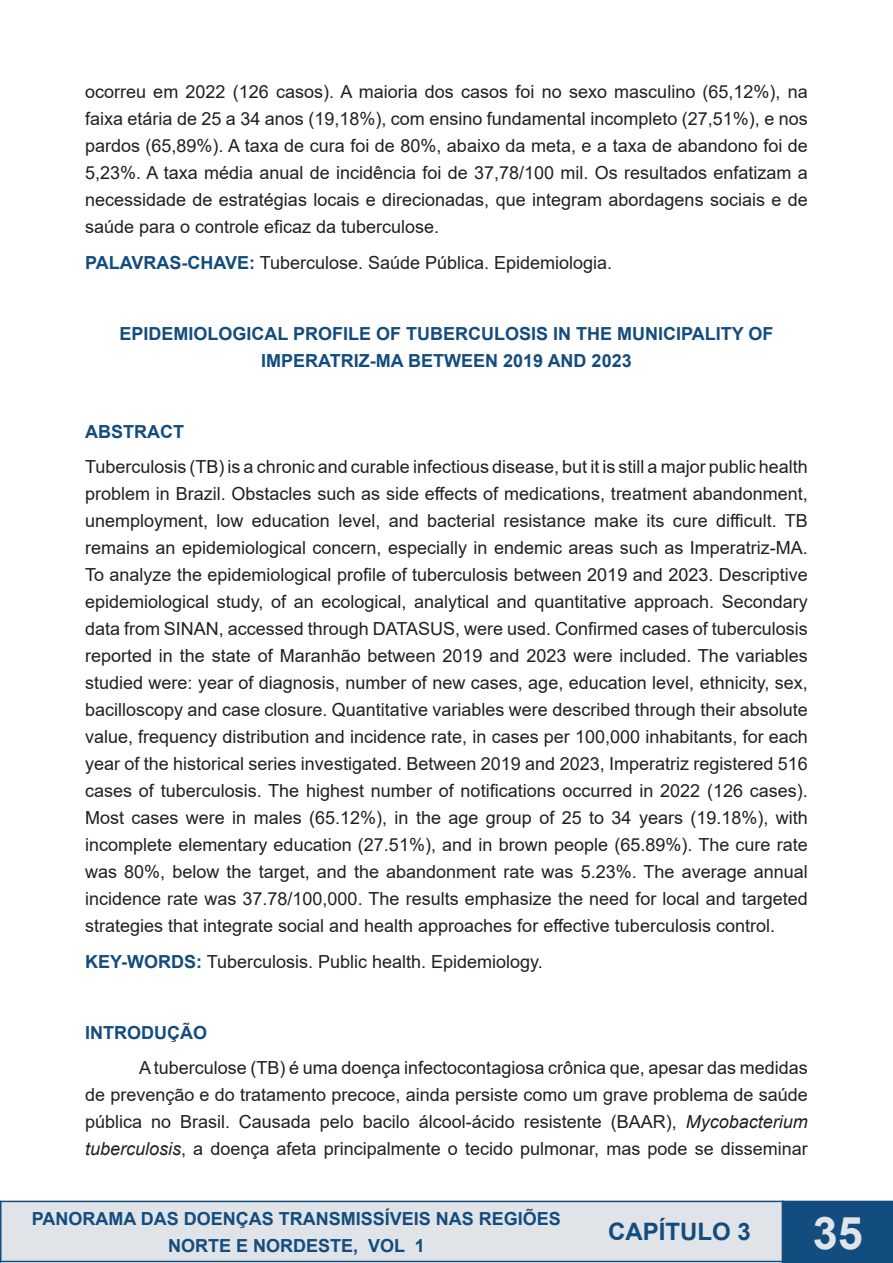
<style>
.page{position:relative;width:893px;height:1263px;background:#fff}
.page>*{position:absolute;margin:0;border:0;box-sizing:border-box;transform-origin:0 0}
.t1{font:700 45px "Arial";color:#e0e3e7}
.t2{font:700 24px "Arial";color:#134c7e}
.paragraph{font:18px/27px "Arial";color:#231f20;text-align:justify}
.t3{font:700 18px/27px "Arial";color:#134c7e;text-align:center}
.s1{font-weight:700;color:#134c7e}
.s2{font-style:italic}
</style>
<div class="page">
<div style="left:1px;top:1201px;width:782px;height:60px;background:#e0e3e7"></div>
<div style="left:0;top:1201px;width:784px;height:61px;border:2px solid #134c7e"></div>
<svg style="left:0;top:1201px;width:1px;height:62px"></svg>
<div style="left:782px;top:1201px;width:111px;height:62px;background:#134c7e"></div>
<p class="paragraph" style="left:85px;top:78px;width:724px">ocorreu em 2022 (126 casos). A maioria dos casos foi no sexo masculino (65,12%), na faixa etária de 25 a 34 anos (19,18%), com ensino fundamental incompleto (27,51%), e nos pardos (65,89%). A taxa de cura foi de 80%, abaixo da meta, e a taxa de abandono foi de 5,23%. A taxa média anual de incidência foi de 37,78/100 mil. Os resultados enfatizam a necessidade de estratégias locais e direcionadas, que integram abordagens sociais e de saúde para o controle eficaz da tuberculose.</p>
<p class="paragraph" style="left:85px;top:249px;width:529px"><span class="s1">PALAVRAS-CHAVE:</span> Tuberculose. Saúde Pública. Epidemiologia.</p>
<p class="t3" style="left:119px;top:320px;width:656px">EPIDEMIOLOGICAL PROFILE OF TUBERCULOSIS IN THE MUNICIPALITY OF<br>IMPERATRIZ-MA BETWEEN 2019 AND 2023</p>
<p class="t3" style="left:85px;top:418px;width:100px">ABSTRACT</p>
<p class="paragraph" style="left:85px;top:453px;width:724px">Tuberculosis (TB) is a chronic and curable infectious disease, but it is still a major public health problem in Brazil. Obstacles such as side effects of medications, treatment abandonment, unemployment, low education level, and bacterial resistance make its cure difficult. TB remains an epidemiological concern, especially in endemic areas such as Imperatriz-MA.<br>To analyze the epidemiological profile of tuberculosis between 2019 and 2023. Descriptive epidemiological study, of an ecological, analytical and quantitative approach. Secondary data from SINAN, accessed through DATASUS, were used. Confirmed cases of tuberculosis reported in the state of Maranhão between 2019 and 2023 were included. The variables studied were: year of diagnosis, number of new cases, age, education level, ethnicity, sex, bacilloscopy and case closure. Quantitative variables were described through their absolute value, frequency distribution and incidence rate, in cases per 100,000 inhabitants, for each year of the historical series investigated. Between 2019 and 2023, Imperatriz registered 516 cases of tuberculosis. The highest number of notifications occurred in 2022 (126 cases).<br>Most cases were in males (65.12%), in the age group of 25 to 34 years (19.18%), with incomplete elementary education (27.51%), and in brown people (65.89%). The cure rate was 80%, below the target, and the abandonment rate was 5.23%. The average annual incidence rate was 37.78/100,000. The results emphasize the need for local and targeted strategies that integrate social and health approaches for effective tuberculosis control.</p>
<p class="paragraph" style="left:85px;top:948px;width:459px"><span class="s1">KEY-WORDS:</span> Tuberculosis. Public health. Epidemiology.</p>
<p class="t3" style="left:85px;top:1019px;width:123px">INTRODUÇÃO</p>
<p class="paragraph" style="left:85px;top:1054px;width:724px;text-indent:54px">A tuberculose (TB) é uma doença infectocontagiosa crônica que, apesar das medidas de prevenção e do tratamento precoce, ainda persiste como um grave problema de saúde pública no Brasil. Causada pelo bacilo álcool-ácido resistente (BAAR), <span class="s2">Mycobacterium tuberculosis</span>, a doença afeta principalmente o tecido pulmonar, mas pode se disseminar</p>
<p class="t3" style="left:32px;top:1205px;width:531px">PANORAMA DAS DOENÇAS TRANSMISSÍVEIS NAS REGIÕES<br>NORTE E NORDESTE, VOL 1</p>
<h2 class="t2" style="left:608px;top:1215px;width:144px">CAPÍTULO 3</h2>
<h1 class="t1" style="left:813px;top:1201px;width:52px">35</h1>
</div>
